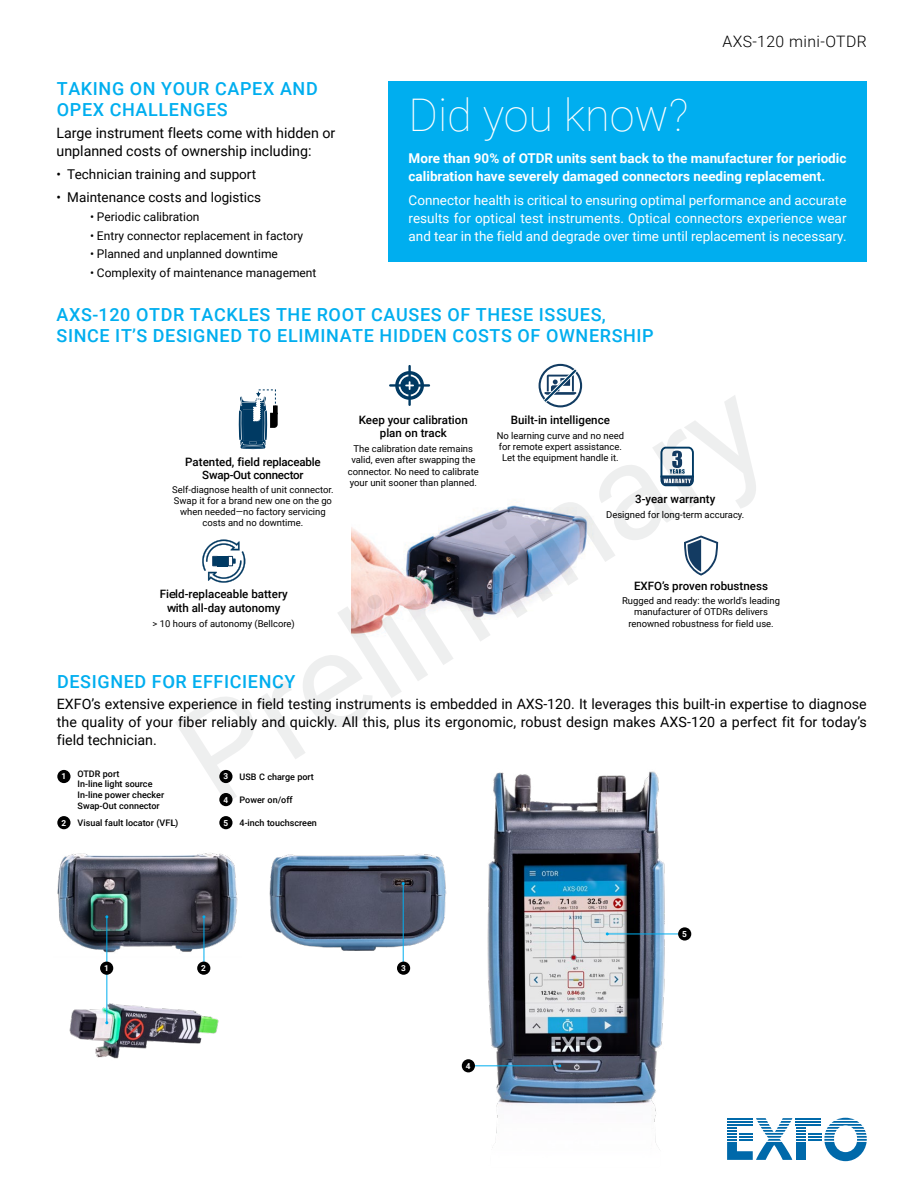
<style>
.page{position:relative;width:918px;height:1188px;background:#fff}
.page>*{position:absolute;margin:0;border:0;box-sizing:border-box;transform-origin:0 0}
.t1{font:100 45px "Roboto";color:#fff}
.t2{font:500 18px/21px "Roboto";letter-spacing:.035em;color:#00aeef}
.t3{font:300 15.75px "Roboto";letter-spacing:.025em;color:#000}
.t4{font:14.25px/18px "Roboto";color:#000;text-align:justify}
.t5{font:13.5px/18px "Roboto";color:#fff;text-align:justify}
.t6{font:700 13.5px/18px "Roboto";color:#fff}
.t7{font:13.5px "Roboto";color:#000}
.t8{font:12px "Roboto";color:#000}
.t9{font:500 11.55px/13.8px "Roboto";color:#000;text-align:center}
.t10{font:500 11.55px/13px "Roboto";letter-spacing:-.02em;color:#000;text-align:center}
.t11{font:9.45px/11.4px "Roboto";color:#000;text-align:center}
.t12{font:500 9px/10.8px "Roboto";color:#000}
.t13{font:700 8.25px "Roboto";color:#fff}
</style>
<div class="page">
<div style="left:388px;top:81px;width:479px;height:181px;background:#00aeef"></div>
<svg style="left:727px;top:1118px;width:140px;height:43px"></svg>
<hr style="left:727px;top:1124px;width:26px;height:2px;background:#0069aa">
<img style="left:69px;top:999px;width:150px;height:60px">
<img style="left:478px;top:771px;width:195px;height:377px">
<img style="left:351px;top:502px;width:237px;height:133px">
<svg style="left:202px;top:539px;width:44px;height:44px"></svg>
<div style="left:217px;top:556px;width:6px;height:10px;background:#003a63"></div>
<div style="left:223px;top:556px;width:5px;height:10px;background:#003a63"></div>
<svg style="left:539px;top:364px;width:43px;height:43px"></svg>
<svg style="left:389px;top:365px;width:41px;height:41px"></svg>
<svg style="left:684px;top:536px;width:34px;height:40px"></svg>
<svg style="left:661px;top:447px;width:33px;height:39px"></svg>
<svg style="left:239px;top:389px;width:39px;height:60px"></svg>
<img style="left:269px;top:854px;width:178px;height:121px">
<hr style="left:403px;top:884px;width:1px;height:80px;background:#00aeef">
<img style="left:57px;top:817px;width:181px;height:182px">
<hr style="left:466px;top:1065px;width:94px;height:1px;background:#00aeef">
<hr style="left:607px;top:934px;width:78px;height:1px;background:#00aeef">
<div style="left:57px;top:770px;width:14px;height:13px;background:#000;border-radius:50%"></div>
<div style="left:219px;top:770px;width:14px;height:13px;background:#000;border-radius:50%"></div>
<div style="left:219px;top:793px;width:14px;height:13px;background:#000;border-radius:50%"></div>
<div style="left:57px;top:816px;width:14px;height:13px;background:#000;border-radius:50%"></div>
<div style="left:219px;top:816px;width:14px;height:13px;background:#000;border-radius:50%"></div>
<hr style="left:106px;top:917px;width:1px;height:51px;background:#00aeef">
<hr style="left:204px;top:917px;width:1px;height:51px;background:#00aeef">
<div style="left:197px;top:962px;width:13px;height:13px;background:#000;border-radius:50%"></div>
<div style="left:397px;top:962px;width:13px;height:13px;background:#000;border-radius:50%"></div>
<div style="left:462px;top:1059px;width:13px;height:13px;background:#000;border-radius:50%"></div>
<div style="left:678px;top:927px;width:13px;height:14px;background:#000;border-radius:50%"></div>
<hr style="left:106px;top:971px;width:1px;height:52px;background:#00aeef">
<div style="left:100px;top:962px;width:13px;height:13px;background:#000;border-radius:50%"></div>
<p class="t2" style="left:57px;top:78px;width:262px">TAKING ON YOUR CAPEX AND</p>
<p class="t2" style="left:57px;top:99px;width:172px">OPEX CHALLENGES</p>
<p class="t4" style="left:56px;top:123px;width:280px">Large instrument fleets come with hidden or</p>
<p class="t4" style="left:56px;top:141px;width:257px">unplanned costs of ownership including:</p>
<p class="t7" style="left:56px;top:165px;width:201px">• Technician training and support</p>
<p class="t7" style="left:56px;top:188px;width:206px">• Maintenance costs and logistics</p>
<p class="t8" style="left:90px;top:208px;width:111px">• Periodic calibration</p>
<p class="t8" style="left:90px;top:227px;width:215px">• Entry connector replacement in factory</p>
<p class="t3" style="left:722px;top:30px;width:146px">AXS-120 mini-OTDR</p>
<h1 class="t1" style="left:409px;top:84px;width:281px">Did you know?</h1>
<p class="t6" style="left:409px;top:148px;width:439px">More than 90% of OTDR units sent back to the manufacturer for periodic calibration have severely damaged connectors needing replacement.</p>
<p class="t5" style="left:409px;top:191px;width:439px">Connector health is critical to ensuring optimal performance and accurate results for optical test instruments. Optical connectors experience wear and tear in the field and degrade over time until replacement is necessary.</p>
<p class="t8" style="left:90px;top:246px;width:189px">• Planned and unplanned downtime</p>
<p class="t8" style="left:90px;top:264px;width:228px">• Complexity of maintenance management</p>
<p class="t2" style="left:57px;top:304px;width:599px">AXS-120 OTDR TACKLES THE ROOT CAUSES OF THESE ISSUES,<br>SINCE IT’S DESIGNED TO ELIMINATE HIDDEN COSTS OF OWNERSHIP</p>
<p class="t10" style="left:185px;top:455px;width:137px">Patented, field replaceable<br>Swap-Out connector</p>
<p class="t11" style="left:172px;top:484px;width:163px">Self-diagnose health of unit connector.<br>Swap it for a brand new one on the go when needed—no factory servicing costs and no downtime.</p>
<p class="t9" style="left:359px;top:413px;width:110px;line-height:13px">Keep your calibration plan on track</p>
<p class="t11" style="left:348px;top:442px;width:132px">The calibration date remains valid, even after swapping the connector. No need to calibrate your unit sooner than planned.</p>
<p class="t9" style="left:511px;top:413px;width:101px">Built-in intelligence</p>
<p class="t11" style="left:497px;top:429px;width:129px">No learning curve and no need for remote expert assistance.<br>Let the equipment handle it.</p>
<p class="t9" style="left:635px;top:492px;width:82px">3-year warranty</p>
<p class="t11" style="left:606px;top:508px;width:140px">Designed for long-term accuracy.</p>
<p class="t9" style="left:160px;top:587px;width:130px">Field-replaceable battery with all-day autonomy</p>
<p class="t11" style="left:153px;top:617px;width:144px">&gt; 10 hours of autonomy (Bellcore)</p>
<p class="t9" style="left:634px;top:578px;width:135px">EXFO’s proven robustness</p>
<p class="t11" style="left:622px;top:595px;width:160px">Rugged and ready: the world's leading manufacturer of OTDRs delivers renowned robustness for field use.</p>
<p class="t2" style="left:57px;top:670px;width:240px">DESIGNED FOR EFFICIENCY</p>
<p class="t4" style="left:57px;top:695px;width:812px">EXFO’s extensive experience in field testing instruments is embedded in AXS-120. It leverages this built-in expertise to diagnose the quality of your fiber reliably and quickly. All this, plus its ergonomic, robust design makes AXS-120 a perfect fit for today’s field technician.</p>
<p class="t13" style="left:61px;top:771px;width:6px">1</p>
<p class="t12" style="left:78px;top:768px;width:88px">OTDR port<br>In-line light source<br>In-line power checker<br>Swap-Out connector</p>
<p class="t13" style="left:223px;top:771px;width:6px">3</p>
<p class="t12" style="left:240px;top:771px;width:76px">USB C charge port</p>
<p class="t13" style="left:223px;top:794px;width:6px">4</p>
<p class="t12" style="left:240px;top:794px;width:55px">Power on/off</p>
<p class="t13" style="left:61px;top:817px;width:6px">2</p>
<p class="t12" style="left:78px;top:817px;width:102px">Visual fault locator (VFL)</p>
<p class="t13" style="left:223px;top:817px;width:6px">5</p>
<p class="t12" style="left:240px;top:817px;width:79px">4-inch touchscreen</p>
<p class="t13" style="left:104px;top:963px;width:6px">1</p>
<p class="t13" style="left:201px;top:963px;width:6px">2</p>
<p class="t13" style="left:401px;top:963px;width:6px">3</p>
<p class="t13" style="left:466px;top:1060px;width:6px">4</p>
<p class="t13" style="left:682px;top:928px;width:6px">5</p>
</div>
